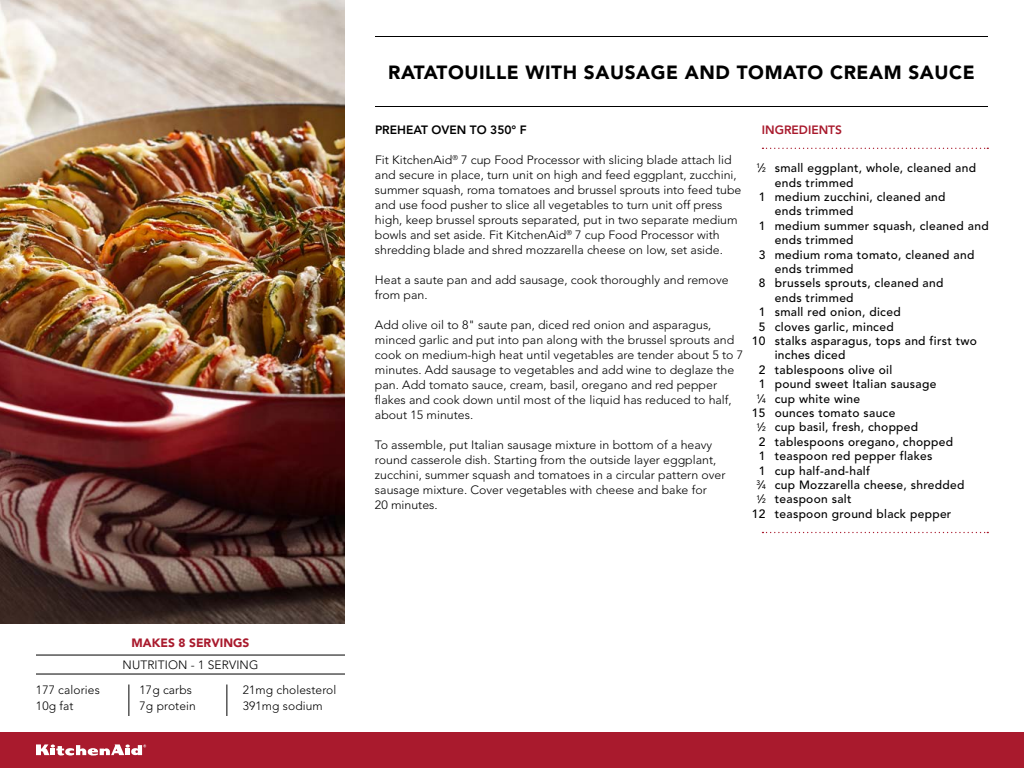
<style>
.page{position:relative;width:1024px;height:768px;background:#fff}
.page>*{position:absolute;margin:0;border:0;box-sizing:border-box;transform-origin:0 0}
.t1{font:900 19px "Avenir LT Std";letter-spacing:.03em;color:#000}
.t2{font:300 12px/15px "Avenir LT Std";color:#000}
.t3{font:500 12px "Avenir LT Std";letter-spacing:.025em;color:#000}
.t4{font:800 12px "Avenir LT Std";color:#000}
.t5{font:900 12px "Avenir LT Std";color:#a91a2d}
.t6{font:800 12px "Avenir LT Std";color:#a91a2d}
.s1{font-size:6.6px}
</style>
<div class="page">
<div style="left:0;top:732px;width:1024px;height:36px;background:#a91a2d"></div>
<svg style="left:36px;top:744px;width:110px;height:12px"></svg>
<img style="left:0;top:0;width:345px;height:624px">
<hr style="left:36px;top:655px;width:309px;height:1px;background:#000">
<hr style="left:36px;top:674px;width:309px;height:1px;background:#000">
<hr style="left:128px;top:685px;width:1px;height:31px;background:#000">
<hr style="left:226px;top:685px;width:1px;height:31px;background:#000">
<hr style="left:375px;top:36px;width:613px;height:1px;background:#000">
<hr style="left:375px;top:106px;width:613px;height:1px;background:#000">
<svg style="left:762px;top:148px;width:226px;height:1px"></svg>
<svg style="left:762px;top:532px;width:226px;height:1px"></svg>
<h1 class="t1" style="left:388px;top:61px;width:588px">RATATOUILLE WITH SAUSAGE AND TOMATO CREAM SAUCE</h1>
<p class="t4" style="left:375px;top:122px;width:153px">PREHEAT OVEN TO 350° F</p>
<p class="t2" style="left:375px;top:152px;width:368px">Fit KitchenAid<sup>®</sup> 7 cup Food Processor with slicing blade attach lid and secure in place, turn unit on high and feed eggplant, zucchini, summer squash, roma tomatoes and brussel sprouts into feed tube and use food pusher to slice all vegetables to turn unit off press high, keep brussel sprouts separated, put in two separate medium bowls and set aside. Fit KitchenAid<sup>®</sup> 7 cup Food Processor with shredding blade and shred mozzarella cheese on low, set aside.</p>
<p class="t2" style="left:375px;top:272px;width:355px">Heat a saute pan and add sausage, cook thoroughly and remove from pan.</p>
<p class="t2" style="left:375px;top:317px;width:370px">Add olive oil to 8" saute pan, diced red onion and asparagus, minced garlic and put into pan along with the brussel sprouts and cook on medium-high heat until vegetables are tender about 5 to 7 minutes. Add sausage to vegetables and add wine to deglaze the pan. Add tomato sauce, cream, basil, oregano and red pepper flakes and cook down until most of the liquid has reduced to half, about 15 minutes.</p>
<p class="t2" style="left:375px;top:437px;width:352px">To assemble, put Italian sausage mixture in bottom of a heavy round casserole dish. Starting from the outside layer eggplant, zucchini, summer squash and tomatoes in a circular pattern over sausage mixture. Cover vegetables with cheese and bake for<br>20 minutes.</p>
<p class="t6" style="left:762px;top:122px;width:82px">INGREDIENTS</p>
<p class="t3" style="left:756px;top:161px;width:221px"><sup>1</sup>⁄<span class="s1">2</span> small eggplant, whole, cleaned and</p>
<p class="t3" style="left:775px;top:175px;width:80px">ends trimmed</p>
<p class="t3" style="left:759px;top:190px;width:188px">1 medium zucchini, cleaned and</p>
<p class="t3" style="left:775px;top:204px;width:80px">ends trimmed</p>
<p class="t3" style="left:759px;top:219px;width:231px">1 medium summer squash, cleaned and</p>
<p class="t3" style="left:775px;top:233px;width:80px">ends trimmed</p>
<p class="t3" style="left:759px;top:247px;width:217px">3 medium roma tomato, cleaned and</p>
<p class="t3" style="left:775px;top:262px;width:80px">ends trimmed</p>
<p class="t3" style="left:759px;top:276px;width:186px">8 brussels sprouts, cleaned and</p>
<p class="t3" style="left:775px;top:291px;width:80px">ends trimmed</p>
<p class="t3" style="left:759px;top:305px;width:143px">1 small red onion, diced</p>
<p class="t3" style="left:759px;top:319px;width:136px">5 cloves garlic, minced</p>
<p class="t3" style="left:752px;top:334px;width:227px">10 stalks asparagus, tops and first two</p>
<p class="t3" style="left:775px;top:348px;width:72px">inches diced</p>
<p class="t3" style="left:759px;top:363px;width:135px">2 tablespoons olive oil</p>
<p class="t3" style="left:759px;top:377px;width:179px">1 pound sweet Italian sausage</p>
<p class="t3" style="left:756px;top:391px;width:105px"><sup>1</sup>⁄<span class="s1">4</span> cup white wine</p>
<p class="t3" style="left:752px;top:406px;width:145px">15 ounces tomato sauce</p>
<p class="t3" style="left:756px;top:420px;width:163px"><sup>1</sup>⁄<span class="s1">2</span> cup basil, fresh, chopped</p>
<p class="t3" style="left:759px;top:435px;width:196px">2 tablespoons oregano, chopped</p>
<p class="t3" style="left:759px;top:449px;width:175px">1 teaspoon red pepper flakes</p>
<p class="t3" style="left:759px;top:463px;width:113px">1 cup half-and-half</p>
<p class="t3" style="left:756px;top:478px;width:210px"><sup>3</sup>⁄<span class="s1">4</span> cup Mozzarella cheese, shredded</p>
<p class="t3" style="left:756px;top:492px;width:97px"><sup>1</sup>⁄<span class="s1">2</span> teaspoon salt</p>
<p class="t3" style="left:752px;top:507px;width:201px">12 teaspoon ground black pepper</p>
<p class="t2" style="left:36px;top:681px;width:65px;line-height:16px">177 calories<br>10g fat</p>
<p class="t5" style="left:132px;top:636px;width:119px">MAKES 8 SERVINGS</p>
<p class="t2" style="left:140px;top:652px;width:120px;line-height:25px;text-indent:-17px">NUTRITION - 1 SERVING<br>17g carbs</p>
<p class="t2" style="left:140px;top:698px;width:58px">7g protein</p>
<p class="t2" style="left:243px;top:681px;width:95px;line-height:16px">21mg cholesterol<br>391mg sodium</p>
</div>
